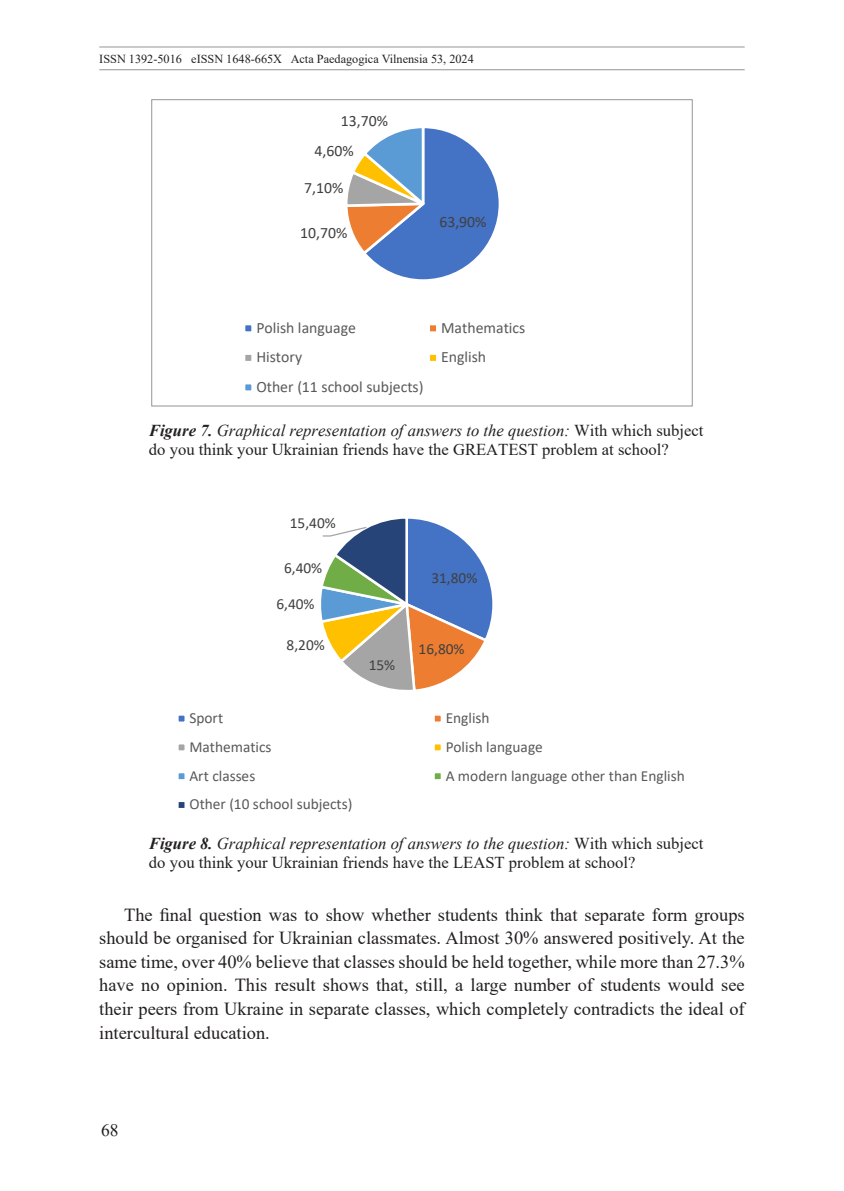
<style>
.page{position:relative;width:844px;height:1191px;background:#fff}
.page>*{position:absolute;margin:0;border:0;box-sizing:border-box;transform-origin:0 0}
.t1{font:18.38px/23.6px "Times New Roman";color:#231f20;text-align:justify}
.t2{font:17.5px "Times New Roman";color:#231f20}
.t3{font:16.62px/19.2px "Times New Roman";color:#231f20}
.t4{font:15.75px "Calibri";color:#595959}
.t5{font:15.75px "Calibri";color:#404040}
.t6{font:15.4px "Calibri";color:#595959}
.t7{font:15.4px "Calibri";color:#404040}
.t8{font:12.25px "Times New Roman";color:#231f20}
.s1{font-weight:700;font-style:italic}
.s2{font-style:italic}
</style>
<div class="page">
<hr style="left:99px;top:47px;width:645px;height:1px;background:#939598">
<hr style="left:99px;top:69px;width:645px;height:1px;background:#939598">
<svg style="left:245px;top:128px;width:254px;height:263px"></svg>
<div style="left:151px;top:99px;width:541px;height:307px;border:1px solid #939598"></div>
<svg style="left:178px;top:518px;width:315px;height:290px"></svg>
<p class="t8" style="left:99px;top:50px;width:376px">ISSN 1392-5016 eISSN 1648-665X Acta Paedagogica Vilnensia 53, 2024</p>
<p class="t5" style="left:341px;top:110px;width:49px">13,70%</p>
<p class="t5" style="left:314px;top:140px;width:41px">4,60%</p>
<p class="t5" style="left:304px;top:177px;width:41px">7,10%</p>
<p class="t5" style="left:300px;top:221px;width:49px">10,70%</p>
<p class="t5" style="left:439px;top:211px;width:49px">63,90%</p>
<p class="t4" style="left:256px;top:317px;width:101px">Polish language</p>
<p class="t4" style="left:441px;top:317px;width:86px">Mathematics</p>
<p class="t4" style="left:256px;top:346px;width:47px">History</p>
<p class="t4" style="left:441px;top:346px;width:46px">English</p>
<p class="t4" style="left:256px;top:376px;width:169px">Other (11 school subjects)</p>
<p class="t3" style="left:149px;top:420px;width:556px"><span class="s1">Figure 7.</span> <span class="s2">Graphical representation of answers to the question:</span> With which subject do you think your Ukrainian friends have the GREATEST problem at school?</p>
<p class="t7" style="left:290px;top:512px;width:47px">15,40%</p>
<p class="t7" style="left:284px;top:557px;width:40px">6,40%</p>
<p class="t7" style="left:276px;top:593px;width:40px">6,40%</p>
<p class="t7" style="left:286px;top:634px;width:40px">8,20%</p>
<p class="t7" style="left:368px;top:654px;width:28px">15%</p>
<p class="t7" style="left:431px;top:567px;width:47px">31,80%</p>
<p class="t7" style="left:418px;top:638px;width:47px">16,80%</p>
<p class="t6" style="left:189px;top:707px;width:35px">Sport</p>
<p class="t6" style="left:445px;top:707px;width:45px">English</p>
<p class="t6" style="left:189px;top:736px;width:84px">Mathematics</p>
<p class="t6" style="left:445px;top:736px;width:99px">Polish language</p>
<p class="t6" style="left:189px;top:765px;width:67px">Art classes</p>
<p class="t6" style="left:445px;top:765px;width:240px">A modern language other than English</p>
<p class="t6" style="left:189px;top:793px;width:164px">Other (10 school subjects)</p>
<p class="t3" style="left:149px;top:833px;width:556px"><span class="s1">Figure 8.</span> <span class="s2">Graphical representation of answers to the question:</span> With which subject do you think your Ukrainian friends have the LEAST problem at school?</p>
<p class="t1" style="left:99px;top:902px;width:646px;text-indent:25px">The final question was to show whether students think that separate form groups should be organised for Ukrainian classmates. Almost 30% answered positively. At the same time, over 40% believe that classes should be held together, while more than 27.3% have no opinion. This result shows that, still, a large number of students would see their peers from Ukraine in separate classes, which completely contradicts the ideal of intercultural education.</p>
<p class="t2" style="left:101px;top:1118px;width:19px">68</p>
</div>
